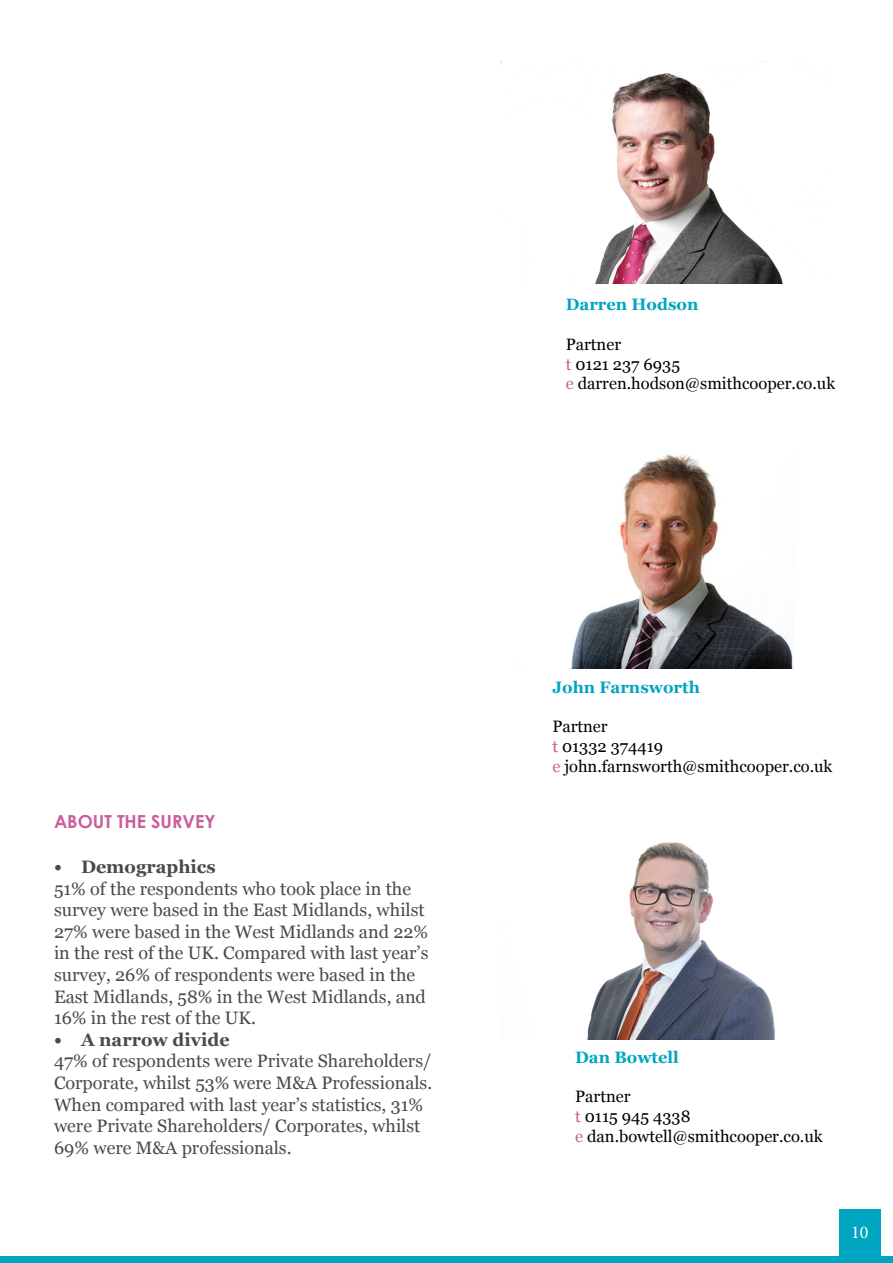
<style>
.page{position:relative;width:893px;height:1263px;background:#fff}
.page>*{position:absolute;margin:0;border:0;box-sizing:border-box;transform-origin:0 0}
.t1{font:18px/21.6px "Georgia";color:#4a4a49}
.t2{font:700 18px "Georgia";color:#4a4a49}
.t3{font:700 18px "Century Gothic";color:#ca5e9b}
.t4{font:18px "Minion Pro";color:#fff}
.t5{font:16.5px/19.8px "Georgia";color:#000}
.t6{font:700 16.5px "Georgia";color:#00a5c1}
.s1{color:#ca5e9b}
</style>
<div class="page">
<div style="left:839px;top:1209px;width:41px;height:47px;background:#00a5c1"></div>
<div style="left:0;top:1256px;width:893px;height:7px;background:#00a5c1"></div>
<img style="left:500px;top:62px;width:283px;height:221px">
<img style="left:571px;top:454px;width:222px;height:214px">
<img style="left:587px;top:842px;width:188px;height:198px">
<p class="t3" style="left:54px;top:808px;width:163px">ABOUT THE SURVEY</p>
<p class="t2" style="left:54px;top:855px;width:163px">• Demographics</p>
<p class="t1" style="left:54px;top:878px;width:376px">51% of the respondents who took place in the survey were based in the East Midlands, whilst 27% were based in the West Midlands and 22% in the rest of the UK. Compared with last year’s survey, 26% of respondents were based in the East Midlands, 58% in the West Midlands, and 16% in the rest of the UK.</p>
<p class="t2" style="left:54px;top:1028px;width:177px">• A narrow divide</p>
<p class="t1" style="left:54px;top:1051px;width:380px">47% of respondents were Private Shareholders/ Corporate, whilst 53% were M&amp;A Professionals.<br>When compared with last year’s statistics, 31% were Private Shareholders/ Corporates, whilst 69% were M&amp;A professionals.</p>
<p class="t6" style="left:566px;top:294px;width:134px">Darren Hodson</p>
<p class="t5" style="left:566px;top:335px;width:271px">Partner<br><span class="s1">t</span> 0121 237 6935<br><span class="s1">e</span> darren.hodson@smithcooper.co.uk</p>
<p class="t6" style="left:552px;top:676px;width:149px">John Farnsworth</p>
<p class="t5" style="left:552px;top:717px;width:282px">Partner<br><span class="s1">t</span> 01332 374419<br><span class="s1">e</span> john.farnsworth@smithcooper.co.uk</p>
<p class="t6" style="left:575px;top:1046px;width:105px">Dan Bowtell</p>
<p class="t5" style="left:575px;top:1087px;width:249px">Partner<br><span class="s1">t</span> 0115 945 4338<br><span class="s1">e</span> dan.bowtell@smithcooper.co.uk</p>
<p class="t4" style="left:851px;top:1220px;width:19px">10</p>
</div>
